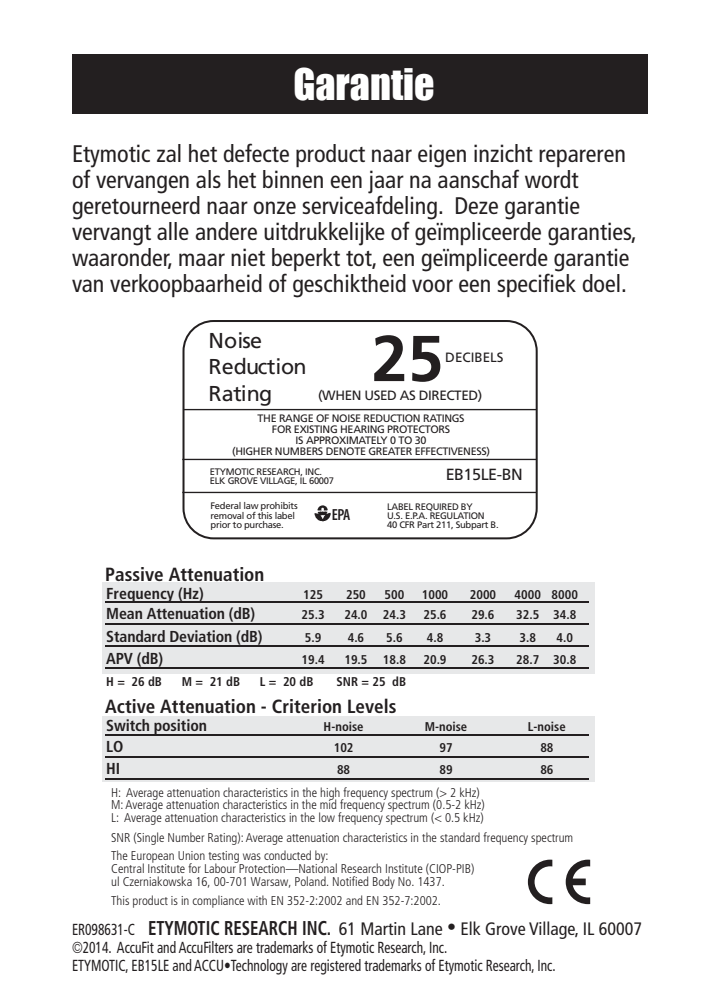
<style>
.page{position:relative;width:720px;height:1008px;background:#fff}
.page>*{position:absolute;margin:0;border:0;box-sizing:border-box;transform-origin:0 0}
.t1{font:700 64.8px "Frutiger";color:#231f20}
.t2{font:40px "Impact";color:#fff}
.t3{font:condensed 24px/26px "Frutiger";color:#231f20}
.t4{font:21.6px/26.8px "Frutiger";letter-spacing:-.02em;color:#231f20}
.t5{font:700 condensed 19.2px "Frutiger";color:#231f20}
.t6{font:condensed 18px "Frutiger";color:#231f20}
.t7{font:condensed 16px/18px "Frutiger";color:#231f20;scale:.84 1}
.t8{font:700 condensed 16px "Frutiger";letter-spacing:-.01em;color:#231f20}
.t9{font:16px "Frutiger";letter-spacing:-.03em;color:#231f20}
.t10{font:600 condensed 16px "Myriad";color:#231f20}
.t11{font:13.6px "Frutiger";letter-spacing:-.03em;color:#231f20}
.t12{font:13.6px "Frutiger";color:#231f20}
.t13{font:300 condensed 12.8px/12.8px "Frutiger";color:#231f20}
.t14{font:700 condensed 12.8px "Frutiger";color:#231f20}
.t15{font:10.8px/10.8px "Frutiger";letter-spacing:-.03em;color:#231f20;text-align:center}
.t16{font:9.6px/9.6px "Frutiger";letter-spacing:-.03em;color:#231f20}
.s1{font-size:16px}
.s2{font-weight:700;font-size:20px}
.s3{font-weight:300}
</style>
<div class="page">
<svg style="left:183px;top:320px;width:355px;height:219px"></svg>
<hr style="left:183px;top:409px;width:354px;height:1px;background:#231f20">
<hr style="left:182px;top:459px;width:355px;height:1px;background:#231f20">
<hr style="left:182px;top:492px;width:355px;height:1px;background:#231f20">
<img style="left:311px;top:503px;width:22px;height:21px">
<div style="left:102px;top:582px;width:493px;height:92px;background:#e7e8e9"></div>
<div style="left:102px;top:716px;width:493px;height:66px;background:#e7e8e9"></div>
<hr style="left:105px;top:623px;width:484px;height:1px;background:#231f20">
<hr style="left:105px;top:646px;width:484px;height:1px;background:#231f20">
<hr style="left:105px;top:668px;width:484px;height:1px;background:#231f20">
<hr style="left:105px;top:601px;width:484px;height:2px;background:#231f20">
<hr style="left:105px;top:778px;width:484px;height:2px;background:#231f20">
<hr style="left:105px;top:756px;width:484px;height:1px;background:#231f20">
<hr style="left:105px;top:734px;width:484px;height:1px;background:#231f20">
<svg style="left:528px;top:860px;width:24px;height:44px"></svg>
<svg style="left:566px;top:860px;width:24px;height:44px"></svg>
<div style="left:72px;top:54px;width:576px;height:60px;background:#231f20"></div>
<h2 class="t2" style="left:293px;top:54px;width:143px">GARANTIE</h2>
<p class="t3" style="left:72px;top:141px;width:566px">Etymotic zal het defecte product naar eigen inzicht repareren of vervangen als het binnen een jaar na aanschaf wordt geretourneerd naar onze serviceafdeling. Deze garantie vervangt alle andere uitdrukkelijke of geïmpliceerde garanties, waaronder, maar niet beperkt tot, een geïmpliceerde garantie van verkoopbaarheid of geschiktheid voor een specifiek doel.</p>
<h3 class="t4" style="left:209px;top:327px;width:99px">Noise<br>Reduction<br>Rating</h3>
<h1 class="t1" style="left:372px;top:320px;width:73px">25</h1>
<p class="t11" style="left:318px;top:387px;width:166px">(WHEN USED AS DIRECTED)</p>
<p class="t15" style="left:232px;top:413px;width:260px">THE RANGE OF NOISE REDUCTION RATINGS<br>FOR EXISTING HEARING PROTECTORS<br>IS APPROXIMATELY 0 TO 30<br>(HIGHER NUMBERS DENOTE GREATER EFFECTIVENESS)</p>
<p class="t16" style="left:210px;top:467px;width:126px">ETYMOTIC RESEARCH, INC.<br>ELK GROVE VILLAGE, IL 60007</p>
<p class="t16" style="left:387px;top:501px;width:113px">LABEL REQUIRED BY<br>U.S. E.P.A. REGULATION<br>40 CFR Part 211, Subpart B.</p>
<p class="t12" style="left:445px;top:350px;width:60px">DECIBELS</p>
<p class="t9" style="left:446px;top:465px;width:78px">EB15LE-BN</p>
<p class="t16" style="left:211px;top:501px;width:89px">Federal law prohibits removal of this label prior to purchase.</p>
<p class="t10" style="left:332px;top:507px;width:20px">EPA</p>
<h3 class="t5" style="left:105px;top:563px;width:161px">Passive Attenuation</h3>
<p class="t8" style="left:106px;top:584px;width:99px">Frequency (Hz)</p>
<p class="t14" style="left:303px;top:587px;width:21px">125</p>
<p class="t14" style="left:346px;top:587px;width:21px">250</p>
<p class="t14" style="left:385px;top:587px;width:21px">500</p>
<p class="t14" style="left:422px;top:587px;width:28px">1000</p>
<p class="t14" style="left:470px;top:587px;width:28px">2000</p>
<p class="t14" style="left:515px;top:587px;width:65px">4000 8000</p>
<p class="t8" style="left:106px;top:604px;width:150px">Mean Attenuation (dB)</p>
<p class="t14" style="left:302px;top:607px;width:25px">25.3</p>
<p class="t14" style="left:344px;top:607px;width:63px">24.0 24.3</p>
<p class="t14" style="left:423px;top:607px;width:25px">25.6</p>
<p class="t14" style="left:471px;top:607px;width:25px">29.6</p>
<p class="t14" style="left:516px;top:607px;width:62px">32.5 34.8</p>
<p class="t8" style="left:106px;top:627px;width:158px">Standard Deviation (dB)</p>
<p class="t14" style="left:305px;top:630px;width:18px">5.9</p>
<p class="t14" style="left:348px;top:630px;width:18px">4.6</p>
<p class="t14" style="left:386px;top:630px;width:18px">5.6</p>
<p class="t14" style="left:427px;top:630px;width:18px">4.8</p>
<p class="t14" style="left:475px;top:630px;width:18px">3.3</p>
<p class="t14" style="left:520px;top:630px;width:18px">3.8</p>
<p class="t14" style="left:557px;top:630px;width:18px">4.0</p>
<p class="t8" style="left:106px;top:649px;width:58px">APV (dB)</p>
<p class="t14" style="left:302px;top:652px;width:25px">19.4</p>
<p class="t14" style="left:344px;top:652px;width:63px">19.5 18.8</p>
<p class="t14" style="left:423px;top:652px;width:25px">20.9</p>
<p class="t14" style="left:471px;top:652px;width:25px">26.3</p>
<p class="t14" style="left:516px;top:652px;width:62px">28.7 30.8</p>
<p class="t14" style="left:106px;top:674px;width:57px">H = 26 dB</p>
<p class="t14" style="left:182px;top:674px;width:60px">M = 21 dB</p>
<p class="t14" style="left:260px;top:674px;width:55px">L = 20 dB</p>
<p class="t14" style="left:337px;top:674px;width:71px">SNR = 25 dB</p>
<h3 class="t5" style="left:105px;top:695px;width:293px">Active Attenuation - Criterion Levels</h3>
<p class="t8" style="left:106px;top:716px;width:102px">Switch position</p>
<p class="t14" style="left:324px;top:719px;width:41px">H-noise</p>
<p class="t14" style="left:425px;top:719px;width:44px">M-noise</p>
<p class="t14" style="left:528px;top:719px;width:39px">L-noise</p>
<p class="t8" style="left:106px;top:737px;width:19px">LO</p>
<p class="t14" style="left:334px;top:740px;width:21px">102</p>
<p class="t14" style="left:440px;top:740px;width:15px">97</p>
<p class="t14" style="left:540px;top:740px;width:15px">88</p>
<p class="t8" style="left:106px;top:759px;width:15px">HI</p>
<p class="t14" style="left:337px;top:762px;width:15px">88</p>
<p class="t14" style="left:440px;top:762px;width:15px">89</p>
<p class="t14" style="left:540px;top:762px;width:15px">86</p>
<p class="t13" style="left:111px;top:786px;width:375px">H: Average attenuation characteristics in the high frequency spectrum (&gt; 2 kHz)<br>M: Average attenuation characteristics in the mid frequency spectrum (0.5-2 kHz)<br>L: Average attenuation characteristics in the low frequency spectrum (&lt; 0.5 kHz)</p>
<p class="t13" style="left:111px;top:828px;width:464px;line-height:18.4px">SNR (Single Number Rating): Average attenuation characteristics in the standard frequency spectrum<br>The European Union testing was conducted by:</p>
<p class="t13" style="left:111px;top:862px;width:365px">Central Institute for Labour Protection—National Research Institute (CIOP-PIB) ul Czerniakowska 16, 00-701 Warsaw, Poland. Notified Body No. 1437.</p>
<p class="t13" style="left:111px;top:894px;width:331px">This product is in compliance with EN 352-2:2002 and EN 352-7:2002.</p>
<h3 class="t6" style="left:72px;top:918px;width:571px"><span class="s1">ER098631-C</span> <span class="s2">ETYMOTIC RESEARCH INC.</span> 61 Martin Lane • Elk Grove Village, IL 60007</h3>
<p class="t7" style="left:72px;top:938px;width:577px"><span class="s3">©</span>2014. AccuFit and AccuFilters are trademarks of Etymotic Research, Inc.<br>ETYMOTIC, EB15LE and ACCU•Technology are registered trademarks of Etymotic Research, Inc.</p>
</div>
